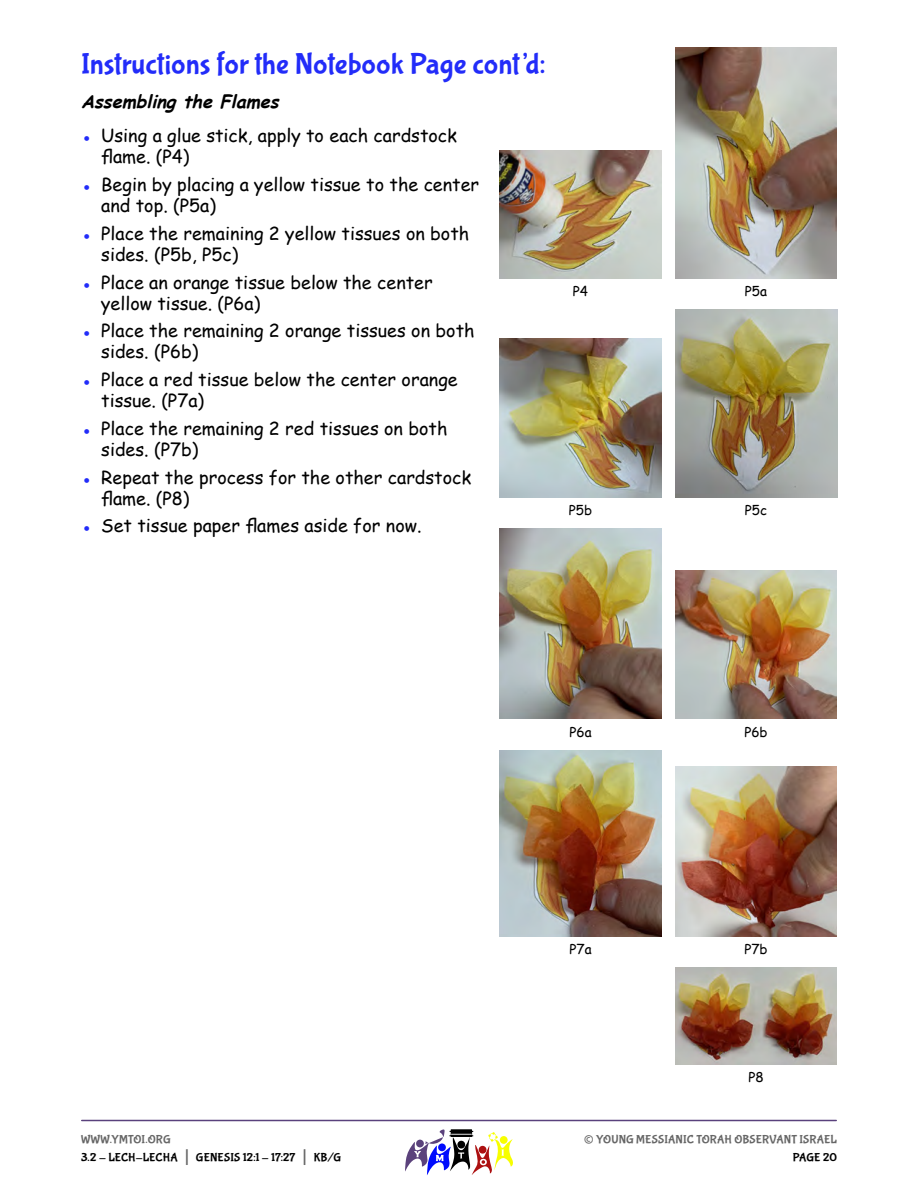
<style>
.page{position:relative;width:918px;height:1188px;background:#fff}
.page>*{position:absolute;margin:0;border:0;box-sizing:border-box;transform-origin:0 0}
.Sub_Heading{font:30px "Bubblegum Sans";color:#222cf9}
.t1{font:27px "Bubblegum Sans";color:#666}
.t2{font:18px/21px "Comic Sans MS";color:#000}
.Body_Text_-_Craft{font:italic 700 18px "Comic Sans MS";color:#000}
.Body_Text_-_Caption{font:13.5px "Comic Sans MS";color:#000}
.t3{font:12px/18px "Bubblegum Sans";letter-spacing:.01em;color:#000}
.t4{font:12px "Bubblegum Sans";letter-spacing:.01em;color:#666}
.s1{color:#222cf9}
.s2{color:#666}
.s3{font-size:21px;color:#666}
</style>
<div class="page">
<hr style="left:82px;top:1120px;width:754px;height:1px;background:#59417c">
<svg style="left:405px;top:1129px;width:108px;height:46px"></svg>
<img style="left:500px;top:151px;width:162px;height:128px">
<img style="left:675px;top:47px;width:162px;height:232px">
<img style="left:500px;top:750px;width:162px;height:187px">
<img style="left:675px;top:766px;width:162px;height:171px">
<img style="left:500px;top:339px;width:162px;height:159px">
<img style="left:675px;top:310px;width:162px;height:188px">
<img style="left:675px;top:968px;width:162px;height:96px">
<img style="left:675px;top:571px;width:162px;height:148px">
<img style="left:500px;top:529px;width:161px;height:190px">
<p class="Sub_Heading" style="left:81px;top:47px;width:466px">Instructions for the Notebook Page cont’d:</p>
<p class="Body_Text_-_Craft" style="left:81px;top:88px;width:205px">Assembling the Flames</p>
<p class="t2" style="left:101px;top:125px;width:357px;text-indent:-20px"><span class="s1">●</span> Using a glue stick, apply to each cardstock flame. (P4)</p>
<p class="t2" style="left:101px;top:174px;width:379px;text-indent:-20px"><span class="s1">●</span> Begin by placing a yellow tissue to the center and top. (P5a)</p>
<p class="t2" style="left:101px;top:222px;width:370px;text-indent:-20px"><span class="s1">●</span> Place the remaining 2 yellow tissues on both sides. (P5b, P5c)</p>
<p class="t2" style="left:101px;top:271px;width:333px;text-indent:-20px"><span class="s1">●</span> Place an orange tissue below the center yellow tissue. (P6a)</p>
<p class="t2" style="left:101px;top:320px;width:375px;text-indent:-20px"><span class="s1">●</span> Place the remaining 2 orange tissues on both sides. (P6b)</p>
<p class="t2" style="left:101px;top:369px;width:358px;text-indent:-20px"><span class="s1">●</span> Place a red tissue below the center orange tissue. (P7a)</p>
<p class="t2" style="left:101px;top:417px;width:348px;text-indent:-20px"><span class="s1">●</span> Place the remaining 2 red tissues on both sides. (P7b)</p>
<p class="t2" style="left:101px;top:466px;width:371px;text-indent:-20px"><span class="s1">●</span> Repeat the process for the other cardstock flame. (P8)</p>
<p class="t2" style="left:81px;top:515px;width:342px"><span class="s1">●</span> Set tissue paper flames aside for now.</p>
<p class="Body_Text_-_Caption" style="left:573px;top:282px;width:17px">P4</p>
<p class="Body_Text_-_Caption" style="left:745px;top:282px;width:24px">P5a</p>
<p class="Body_Text_-_Caption" style="left:569px;top:500px;width:25px">P5b</p>
<p class="Body_Text_-_Caption" style="left:745px;top:500px;width:24px">P5c</p>
<p class="Body_Text_-_Caption" style="left:569px;top:722px;width:24px">P6a</p>
<p class="Body_Text_-_Caption" style="left:744px;top:722px;width:25px">P6b</p>
<p class="t3" style="left:81px;top:1131px;width:262px"><span class="s2">WWW.YMTOI.ORG<br></span>3.2 - LECH-LECHA <span class="s3">|</span> GENESIS 12:1 - 17:27 <span class="s3">|</span> KB/G</p>
<p class="Body_Text_-_Caption" style="left:569px;top:939px;width:24px">P7a</p>
<p class="Body_Text_-_Caption" style="left:744px;top:939px;width:25px">P7b</p>
<p class="Body_Text_-_Caption" style="left:748px;top:1067px;width:17px">P8</p>
<h2 class="t1" style="left:584px;top:1124px;width:12px">©</h2>
<p class="t4" style="left:596px;top:1133px;width:242px">YOUNG MESSIANIC TORAH OBSERVANT ISRAEL</p>
<p class="t3" style="left:793px;top:1149px;width:46px">PAGE 20</p>
</div>
